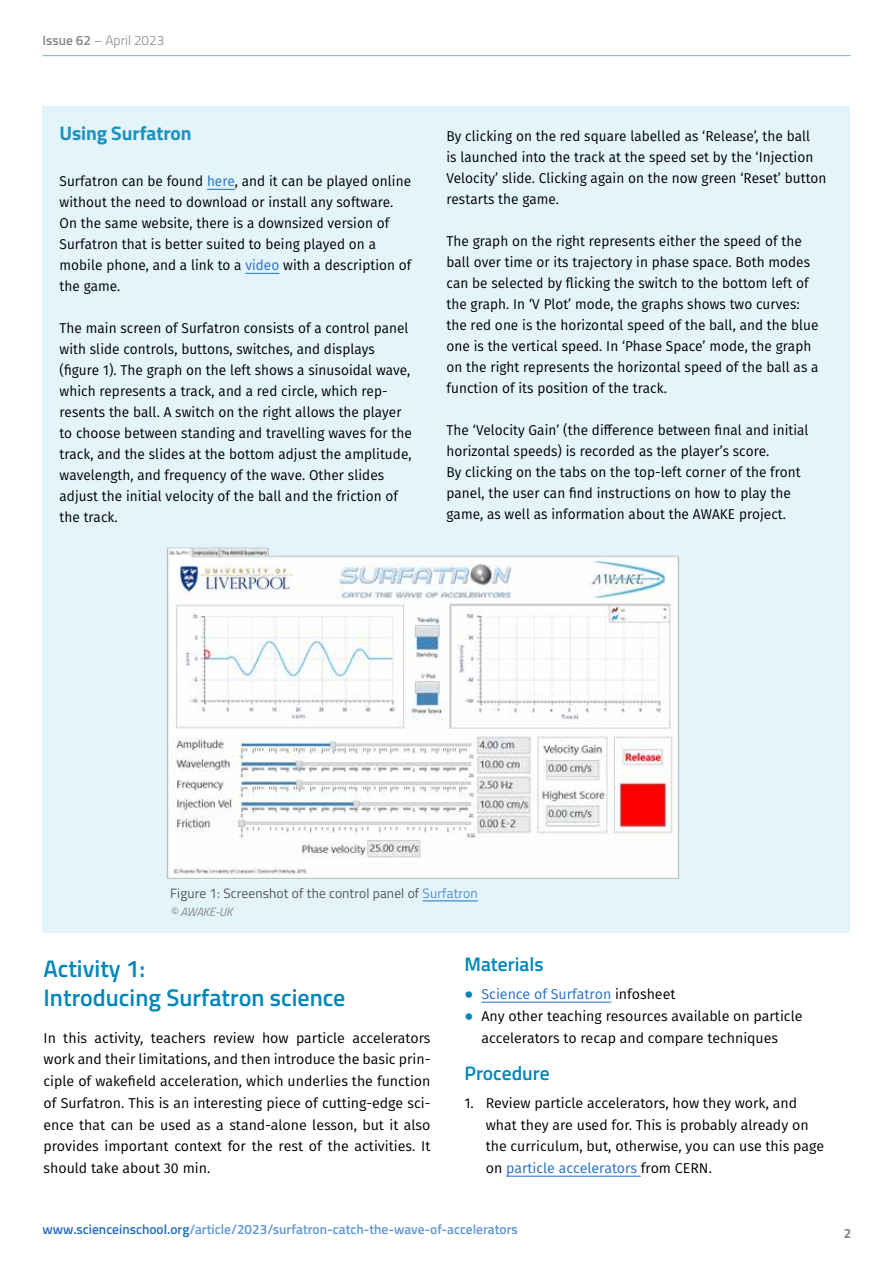
<style>
.page{position:relative;width:893px;height:1263px;background:#fff}
.page>*{position:absolute;margin:0;border:0;box-sizing:border-box;transform-origin:0 0}
.t1{font:600 24px/28.5px "Titillium Web";color:#0087ba}
.t2{font:600 19.5px "Titillium Web";color:#0087ba}
.t3{font:700 19.5px "Titillium Web";letter-spacing:-.005em;color:#1a93c1}
.t4{font:14.25px/21px "Fira Sans";letter-spacing:.005em;color:#000;scale:.96 1}
.t5{font:14.25px/21.8px "Fira Sans";letter-spacing:.005em;color:#000;text-align:justify}
.t6{font:14.25px "Fira Sans";color:#256fc1}
.t7{font:600 13.5px "Titillium Web";color:#6297d2}
.t8{font:13.5px "Titillium Web";letter-spacing:.01em;color:#565656}
.t9{font:300 13.5px "Titillium Web";color:#878786}
.t10{font:700 13.5px "Titillium Web";color:#878786}
.t11{font:italic 12px "Titillium Web";color:#878786}
.s1{font-weight:600}
.s2{color:#256fc1}
.s3{color:#518ccd}
.s4{color:#0087ba}
.s5{color:#000}
</style>
<div class="page">
<hr style="left:43px;top:55px;width:807px;height:1px;background:#66b7d6">
<div style="left:43px;top:106px;width:807px;height:827px;background:#e4f4fb"></div>
<svg style="left:207px;top:189px;width:28px;height:1px"></svg>
<hr style="left:245px;top:273px;width:34px;height:1px;background:#256fc1">
<hr style="left:423px;top:901px;width:55px;height:1px;background:#256fc1">
<img style="left:167px;top:547px;width:512px;height:332px">
<hr style="left:481px;top:1002px;width:130px;height:1px;background:#256fc1">
<hr style="left:506px;top:1176px;width:135px;height:1px;background:#256fc1">
<p class="t9" style="left:43px;top:31px;width:123px"><span class="s1">Issue 62</span> – April 2023</p>
<h2 class="t3" style="left:60px;top:118px;width:134px">Using Surfatron</h2>
<p class="t4" style="left:60px;top:171px;width:368px">Surfatron can be found <span class="s2">here</span>, and it can be played online without the need to download or install any software.<br>On the same website, there is a downsized version of Surfatron that is better suited to being played on a mobile phone, and a link to a <span class="s2">video</span> with a description of the game.</p>
<p class="t4" style="left:60px;top:318px;width:368px">The main screen of Surfatron consists of a control panel with slide controls, buttons, switches, and displays (figure 1). The graph on the left shows a sinusoidal wave, which represents a track, and a red circle, which rep&shy;resents the ball. A switch on the right allows the player to choose between standing and travelling waves for the track, and the slides at the bottom adjust the amplitude, wavelength, and frequency of the wave. Other slides adjust the initial velocity of the ball and the friction of the track.</p>
<p class="t4" style="left:446px;top:125px;width:397px">By clicking on the red square labelled as ‘Release’, the ball<br>is launched into the track at the speed set by the ‘Injection Velocity’ slide. Clicking again on the now green ‘Reset’ button restarts the game.</p>
<p class="t4" style="left:446px;top:230px;width:389px">The graph on the right represents either the speed of the ball over time or its trajectory in phase space. Both modes can be selected by flicking the switch to the bottom left of the graph. In ‘V Plot’ mode, the graphs shows two curves: the red one is the horizontal speed of the ball, and the blue one is the vertical speed. In ‘Phase Space’ mode, the graph on the right represents the horizontal speed of the ball as a function of its position of the track.</p>
<p class="t4" style="left:446px;top:419px;width:379px">The ‘Velocity Gain’ (the difference between final and initial horizontal speeds) is recorded as the player’s score.<br>By clicking on the tabs on the top-left corner of the front panel, the user can find instructions on how to play the game, as well as information about the AWAKE project.</p>
<p class="t8" style="left:170px;top:883px;width:309px">Figure 1: Screenshot of the control panel of <span class="s3">Surfatron</span></p>
<p class="t11" style="left:170px;top:903px;width:64px">© AWAKE-UK</p>
<h1 class="t1" style="left:44px;top:953px;width:303px">Activity 1:<br>Introducing Surfatron science</h1>
<p class="t5" style="left:44px;top:1026px;width:388px">In this activity, teachers review how particle accelerators work and their limitations, and then introduce the basic prin&shy;ciple of wakefield acceleration, which underlies the function of Surfatron. This is an interesting piece of cutting-edge sci&shy;ence that can be used as a stand-alone lesson, but it also provides important context for the rest of the activities. It should take about 30 min.</p>
<h2 class="t2" style="left:464px;top:950px;width:81px">Materials</h2>
<p class="t6" style="left:464px;top:983px;width:212px"><span class="s4">⦁</span> Science of Surfatron <span class="s5">infosheet</span></p>
<p class="t5" style="left:464px;top:1005px;width:340px"><span class="s4">⦁</span> Any other teaching resources available on particle</p>
<p class="t5" style="left:481px;top:1026px;width:298px">accelerators to recap and compare techniques</p>
<h2 class="t2" style="left:464px;top:1059px;width:87px">Procedure</h2>
<p class="t5" style="left:486px;top:1092px;width:340px;text-align:left;text-indent:-21px">1. Review particle accelerators, how they work, and what they are used for. This is probably already on the curriculum, but, otherwise, you can use this page on <span class="s2">particle accelerators</span> from CERN.</p>
<p class="t7" style="left:43px;top:1219px;width:477px"><span class="s2">www.scienceinschool.org</span>/article/2023/surfatron-catch-the-wave-of-accelerators</p>
<p class="t10" style="left:844px;top:1223px;width:9px">2</p>
</div>
